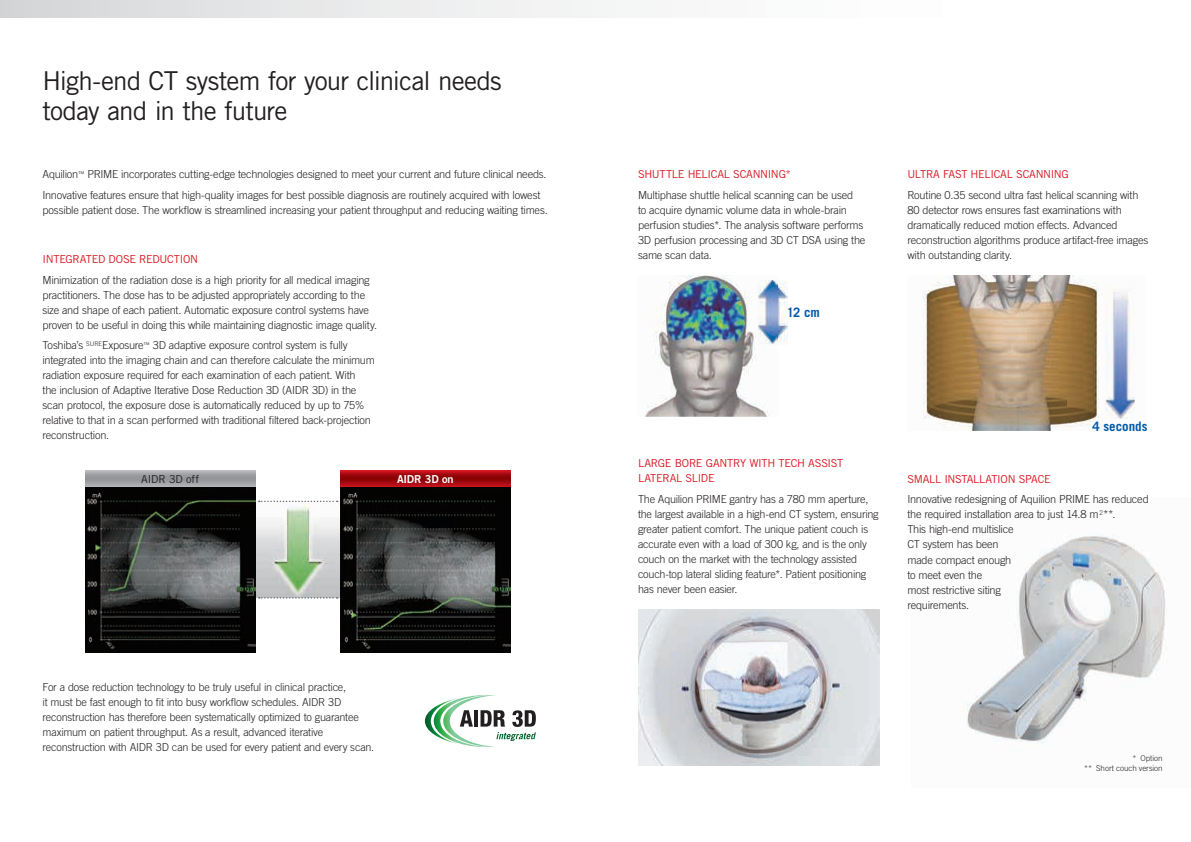
<style>
.page{position:relative;width:1191px;height:842px;background:#fff}
.page>*{position:absolute;margin:0;border:0;box-sizing:border-box;transform-origin:0 0}
.t1{font:26px/30px "Trade Gothic LT Std";letter-spacing:-.035em;color:#231f20}
.t2{font:700 13px "Trade Gothic LT Std";color:#015aaa}
.t3{font:300 11px/15px "Trade Gothic LT Std";letter-spacing:-.02em;color:#231f20}
.t4{font:11px/15px "Trade Gothic LT Std";letter-spacing:-.025em;color:#d7171f}
.t5{font:11px "Trade Gothic LT Std";letter-spacing:-.015em;color:#231f20}
.t6{font:11px "Trade Gothic LT Std Bd 2";letter-spacing:-.02em;color:#fff}
.t7{font:300 8px/10.5px "Trade Gothic LT Std";letter-spacing:-.005em;color:#231f20;text-align:right}
</style>
<div class="page">
<img style="left:255px;top:501px;width:85px;height:97px">
<svg style="left:85px;top:471px;width:170px;height:17px;background:#98999c"></svg>
<svg style="left:340px;top:471px;width:170px;height:17px;background:#9c090e"></svg>
<img style="left:967px;top:534px;width:200px;height:209px">
<img style="left:638px;top:609px;width:241px;height:156px">
<img style="left:85px;top:488px;width:170px;height:164px">
<img style="left:340px;top:488px;width:170px;height:164px">
<img style="left:645px;top:275px;width:128px;height:142px">
<img style="left:923px;top:275px;width:212px;height:156px">
<svg style="left:425px;top:695px;width:111px;height:52px"></svg>
<div style="left:0;top:0;width:1191px;height:17px;background:linear-gradient(to right,#dadcdd,#fff)"></div>
<svg style="left:259px;top:501px;width:79px;height:1px"></svg>
<svg style="left:259px;top:597px;width:79px;height:2px"></svg>
<img style="left:758px;top:280px;width:29px;height:64px">
<img style="left:1105px;top:285px;width:29px;height:133px">
<h1 class="t1" style="left:43px;top:65px;width:461px">High-end CT system for your clinical needs today and in the future</h1>
<p class="t3" style="left:43px;top:164px;width:505px;line-height:20.7px">Aquilion<sup>™</sup> PRIME incorporates cutting-edge technologies designed to meet your current and future clinical needs.<br>Innovative features ensure that high-quality images for best possible diagnosis are routinely acquired with lowest</p>
<p class="t3" style="left:43px;top:202px;width:507px">possible patient dose. The workflow is streamlined increasing your patient throughput and reducing waiting times.</p>
<p class="t4" style="left:43px;top:252px;width:157px">INTEGRATED DOSE REDUCTION</p>
<p class="t3" style="left:43px;top:272px;width:336px">Minimization of the radiation dose is a high priority for all medical imaging practitioners. The dose has to be adjusted appropriately according to the size and shape of each patient. Automatic exposure control systems have proven to be useful in doing this while maintaining diagnostic image quality.</p>
<p class="t3" style="left:43px;top:338px;width:334px">Toshiba’s <sup>SURE</sup>Exposure<sup>™</sup> 3D adaptive exposure control system is fully integrated into the imaging chain and can therefore calculate the minimum radiation exposure required for each examination of each patient. With<br>the inclusion of Adaptive Iterative Dose Reduction 3D (AIDR 3D) in the scan protocol, the exposure dose is automatically reduced by up to 75% relative to that in a scan performed with traditional filtered back-projection reconstruction.</p>
<p class="t5" style="left:141px;top:472px;width:59px">AIDR 3D off</p>
<p class="t6" style="left:397px;top:472px;width:58px">AIDR 3D on</p>
<p class="t3" style="left:43px;top:680px;width:333px">For a dose reduction technology to be truly useful in clinical practice,<br>it must be fast enough to fit into busy workflow schedules. AIDR 3D reconstruction has therefore been systematically optimized to guarantee maximum on patient throughput. As a result, advanced iterative reconstruction with AIDR 3D can be used for every patient and every scan.</p>
<p class="t4" style="left:638px;top:166px;width:155px">SHUTTLE HELICAL SCANNING*</p>
<p class="t3" style="left:638px;top:187px;width:229px">Multiphase shuttle helical scanning can be used<br>to acquire dynamic volume data in whole-brain perfusion studies*. The analysis software performs 3D perfusion processing and 3D CT DSA using the same scan data.</p>
<p class="t2" style="left:787px;top:304px;width:35px">12 cm</p>
<p class="t4" style="left:907px;top:167px;width:163px">ULTRA FAST HELICAL SCANNING</p>
<p class="t3" style="left:907px;top:187px;width:242px">Routine 0.35 second ultra fast helical scanning with 80 detector rows ensures fast examinations with dramatically reduced motion effects. Advanced reconstruction algorithms produce artifact-free images with outstanding clarity.</p>
<p class="t4" style="left:638px;top:456px;width:207px">LARGE BORE GANTRY WITH TECH ASSIST<br>LATERAL SLIDE</p>
<p class="t3" style="left:638px;top:491px;width:242px">The Aquilion PRIME gantry has a 780 mm aperture, the largest available in a high-end CT system, ensuring greater patient comfort. The unique patient couch is accurate even with a load of 300 kg, and is the only couch on the market with the technology assisted couch-top lateral sliding feature*. Patient positioning has never been easier.</p>
<p class="t2" style="left:1092px;top:418px;width:57px">4 seconds</p>
<p class="t4" style="left:907px;top:471px;width:145px">SMALL INSTALLATION SPACE</p>
<p class="t3" style="left:907px;top:492px;width:243px">Innovative redesigning of Aquilion PRIME has reduced the required installation area to just 14.8 m<sup>2</sup>**.<br>This high-end multislice<br>CT system has been<br>made compact enough<br>to meet even the<br>most restrictive siting<br>requirements.</p>
<p class="t7" style="left:1084px;top:752px;width:80px">* Option<br>** Short couch version</p>
</div>
